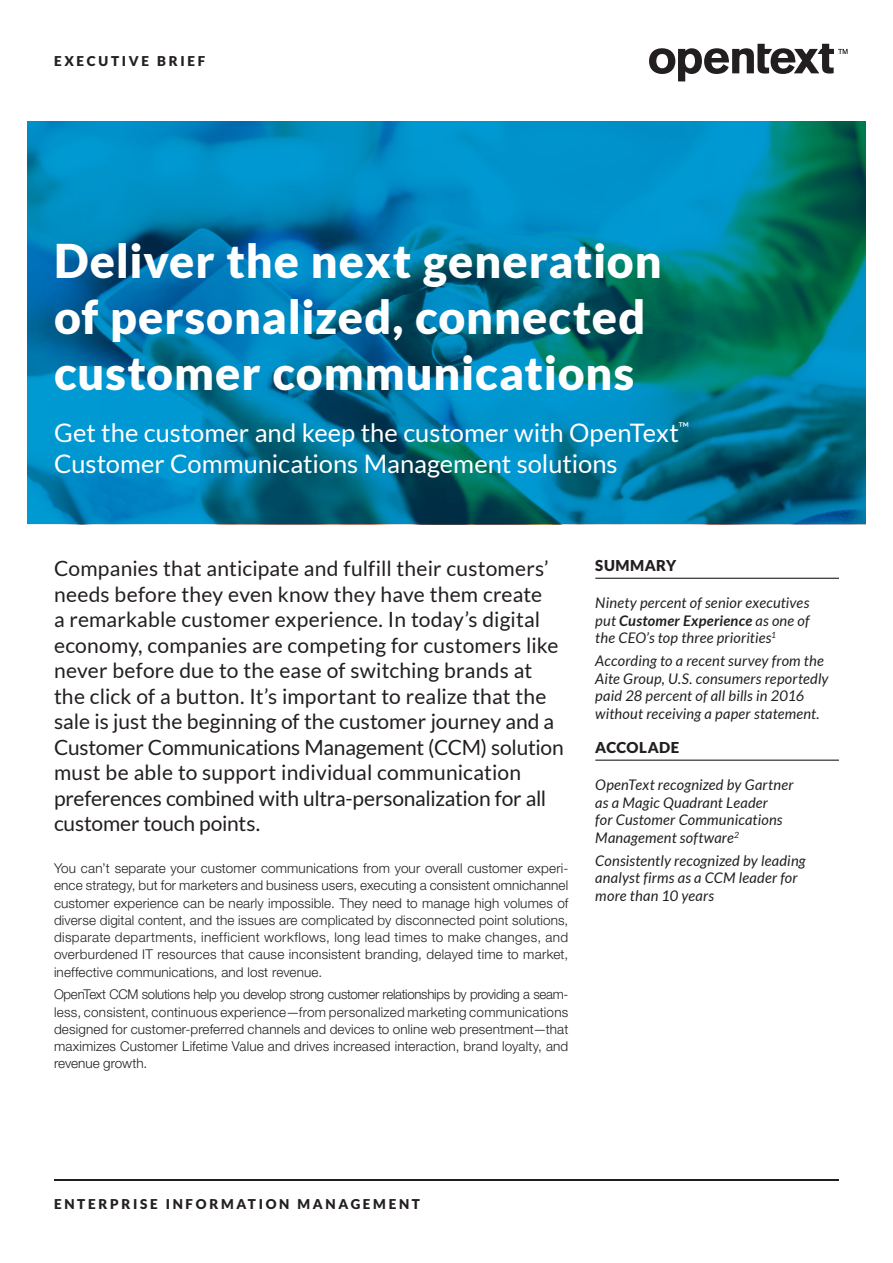
<style>
.page{position:relative;width:893px;height:1263px;background:#fff}
.page>*{position:absolute;margin:0;border:0;box-sizing:border-box;transform-origin:0 0}
.Header_1{font:900 46.5px/55.8px "Lato";letter-spacing:.02em;color:#fff}
.Header_2{font:25.5px/30.6px "Lato";color:#fff}
.First_Paragraph{font:21px/25.5px "Lato";letter-spacing:.005em;color:#231f20}
.Profile_-_Header{font:900 15px "Lato";letter-spacing:.03em;color:#231f20}
.Profile_-_Body{font:italic 14.7px/17.5px "Lato";letter-spacing:.015em;color:#231f20}
.Body{font:300 13.5px/17.2px "Helvetica Neue LT Std";letter-spacing:.01em;color:#231f20;text-align:justify}
.t1{font:900 13.5px "Lato";letter-spacing:.2em;color:#231f20}
.s1{font-weight:700}
</style>
<div class="page">
<hr style="left:54px;top:1180px;width:785px;height:1px;background:#231f20">
<svg style="left:649px;top:44px;width:198px;height:37px"></svg>
<img style="left:27px;top:122px;width:839px;height:403px">
<hr style="left:595px;top:578px;width:244px;height:1px;background:#231f20">
<hr style="left:595px;top:760px;width:244px;height:1px;background:#231f20">
<p class="t1" style="left:54px;top:53px;width:153px">EXECUTIVE BRIEF</p>
<p class="Header_1" style="left:54px;top:232px;width:609px">Deliver the next generation of personalized, connected customer communications</p>
<p class="Header_2" style="left:54px;top:417px;width:637px">Get the customer and keep the customer with OpenText<sup>™<br></sup>Customer Communications Management solutions</p>
<p class="First_Paragraph" style="left:54px;top:555px;width:511px">Companies that anticipate and fulfill their customers’ needs before they even know they have them create<br>a remarkable customer experience. In today’s digital economy, companies are competing for customers like never before due to the ease of switching brands at the click of a button. It’s important to realize that the sale is just the beginning of the customer journey and a Customer Communications Management (CCM) solution must be able to support individual communication preferences combined with ultra-personalization for all customer touch points.</p>
<p class="Body" style="left:54px;top:859px;width:516px">You can’t separate your customer communications from your overall customer experi&shy;ence strategy, but for marketers and business users, executing a consistent omnichannel customer experience can be nearly impossible. They need to manage high volumes of diverse digital content, and the issues are complicated by disconnected point solutions, disparate departments, inefficient workflows, long lead times to make changes, and overburdened IT resources that cause inconsistent branding, delayed time to market, ineffective communications, and lost revenue.</p>
<p class="Body" style="left:54px;top:985px;width:516px">OpenText CCM solutions help you develop strong customer relationships by providing a seam&shy;less, consistent, continuous experience—from personalized marketing communications designed for customer-preferred channels and devices to online web presentment—that maximizes Customer Lifetime Value and drives increased interaction, brand loyalty, and revenue growth.</p>
<p class="Profile_-_Header" style="left:595px;top:557px;width:82px">SUMMARY</p>
<p class="Profile_-_Body" style="left:595px;top:594px;width:216px;text-align:justify">Ninety percent of senior executives put <span class="s1">Customer Experience</span> as one of the CEO’s top three priorities<sup>1</sup></p>
<p class="Profile_-_Body" style="left:595px;top:652px;width:235px">According to a recent survey from the Aite Group, U.S. consumers reportedly paid 28 percent of all bills in 2016 without receiving a paper statement.</p>
<p class="Profile_-_Header" style="left:595px;top:739px;width:86px">ACCOLADE</p>
<p class="Profile_-_Body" style="left:595px;top:776px;width:200px">OpenText recognized by Gartner as a Magic Quadrant Leader<br>for Customer Communications<br>Management software<sup>2</sup></p>
<p class="Profile_-_Body" style="left:595px;top:852px;width:212px">Consistently recognized by leading analyst firms as a CCM leader for more than 10 years</p>
<p class="t1" style="left:54px;top:1196px;width:367px">ENTERPRISE INFORMATION MANAGEMENT</p>
</div>
